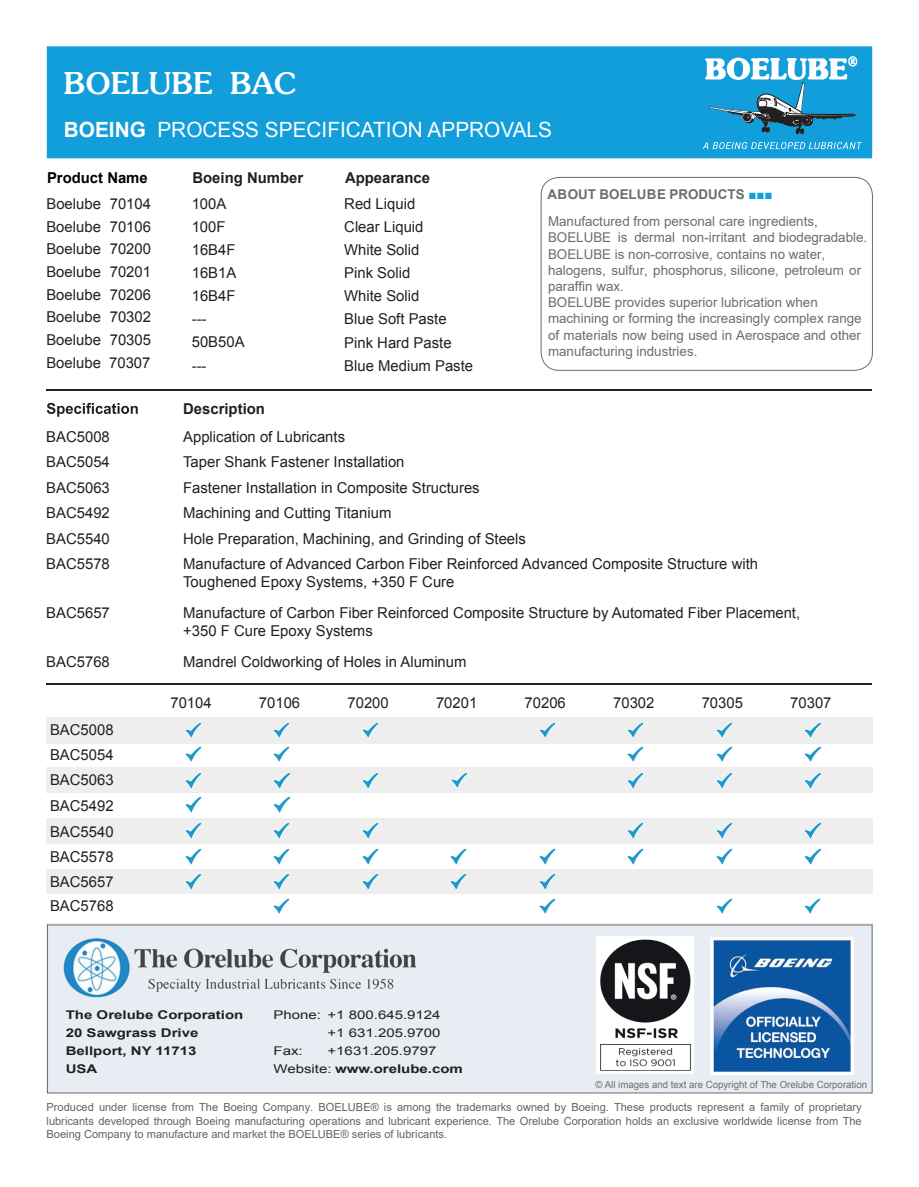
<style>
.page{position:relative;width:919px;height:1187px;background:#fff}
.page>*{position:absolute;margin:0;border:0;box-sizing:border-box;transform-origin:0 0}
.t1{font:500 30px "Sunset";color:#fff}
.t2{font:21px "Arial";color:#fff}
.t3{font:15px/23.1px "Arial";color:#231f20}
.t4{font:700 15px "Arial";color:#231f20}
.t5{font:700 15px "Arial";color:#000}
.t6{font:13.5px/16.2px "Arial";color:#6c6d70}
.t7{font:12px/18px "Arial";color:#231f20;scale:1.25 1}
.t8{font:700 12px/18px "Arial";color:#231f20;scale:1.25 1}
.t9{font:11.1px/13.4px "Arial";color:#636366;text-align:justify}
.t10{font:9.75px "Arial";color:#6c6d70}
.s1{font-weight:700}
.s2{font-weight:700;color:#119eda}
</style>
<div class="page">
<div style="left:46px;top:923px;width:826px;height:169px;background:#e7edf2"></div>
<div style="left:540px;top:177px;width:332px;height:193px;border:1px solid #6c6d70;border-radius:18px"></div>
<div style="left:47px;top:46px;width:825px;height:112px;background:#119eda;border:2px solid #119eda"></div>
<div style="left:46px;top:717px;width:826px;height:26px;background:#eeeeef"></div>
<div style="left:46px;top:766px;width:826px;height:26px;background:#eeeeef"></div>
<div style="left:46px;top:818px;width:826px;height:26px;background:#eeeeef"></div>
<div style="left:46px;top:868px;width:826px;height:25px;background:#eeeeef"></div>
<img style="left:705px;top:56px;width:152px;height:24px">
<svg style="left:708px;top:82px;width:148px;height:52px"></svg>
<svg style="left:702px;top:142px;width:160px;height:7px"></svg>
<hr style="left:47px;top:389px;width:825px;height:1px;background:#231f20">
<hr style="left:46px;top:683px;width:825px;height:2px;background:#231f20">
<svg style="left:47px;top:403px;width:91px;height:14px"></svg>
<img style="left:185px;top:722px;width:16px;height:15px">
<img style="left:185px;top:772px;width:16px;height:16px">
<img style="left:185px;top:797px;width:16px;height:15px">
<img style="left:185px;top:848px;width:16px;height:15px">
<img style="left:185px;top:746px;width:16px;height:15px">
<img style="left:185px;top:823px;width:16px;height:15px">
<img style="left:185px;top:873px;width:16px;height:15px">
<img style="left:274px;top:722px;width:16px;height:15px">
<img style="left:274px;top:772px;width:16px;height:16px">
<img style="left:274px;top:797px;width:16px;height:15px">
<img style="left:273px;top:848px;width:17px;height:15px">
<img style="left:274px;top:746px;width:16px;height:15px">
<img style="left:274px;top:823px;width:16px;height:15px">
<img style="left:273px;top:873px;width:17px;height:15px">
<img style="left:273px;top:898px;width:17px;height:15px">
<img style="left:362px;top:722px;width:16px;height:15px">
<img style="left:362px;top:772px;width:16px;height:16px">
<img style="left:362px;top:848px;width:16px;height:15px">
<img style="left:362px;top:823px;width:16px;height:15px">
<img style="left:362px;top:873px;width:16px;height:15px">
<img style="left:450px;top:848px;width:17px;height:15px">
<img style="left:452px;top:772px;width:16px;height:15px">
<img style="left:450px;top:873px;width:17px;height:15px">
<img style="left:539px;top:722px;width:16px;height:15px">
<img style="left:539px;top:873px;width:16px;height:15px">
<img style="left:539px;top:898px;width:16px;height:15px">
<img style="left:627px;top:722px;width:17px;height:15px">
<img style="left:627px;top:746px;width:17px;height:15px">
<img style="left:627px;top:823px;width:17px;height:15px">
<img style="left:716px;top:722px;width:16px;height:15px">
<img style="left:716px;top:746px;width:16px;height:15px">
<img style="left:716px;top:823px;width:16px;height:15px">
<img style="left:716px;top:898px;width:16px;height:15px">
<img style="left:804px;top:722px;width:17px;height:15px">
<img style="left:804px;top:746px;width:17px;height:15px">
<img style="left:804px;top:823px;width:17px;height:15px">
<img style="left:804px;top:898px;width:16px;height:15px">
<img style="left:63px;top:938px;width:354px;height:60px">
<img style="left:627px;top:772px;width:17px;height:16px">
<img style="left:716px;top:772px;width:16px;height:16px">
<img style="left:804px;top:772px;width:17px;height:16px">
<img style="left:804px;top:848px;width:17px;height:15px">
<img style="left:539px;top:848px;width:16px;height:15px">
<img style="left:627px;top:848px;width:17px;height:15px">
<img style="left:716px;top:848px;width:16px;height:15px">
<img style="left:597px;top:936px;width:97px;height:137px">
<img style="left:710px;top:937px;width:143px;height:137px">
<h1 class="t1" style="left:64px;top:65px;width:234px">BOELUBE BAC</h1>
<h2 class="t2" style="left:64px;top:116px;width:489px"><span class="s1">BOEING</span> PROCESS SPECIFICATION APPROVALS</h2>
<p class="t5" style="left:47px;top:167px;width:102px">Product Name</p>
<p class="t4" style="left:192px;top:167px;width:112px">Boeing Number</p>
<p class="t4" style="left:345px;top:167px;width:87px">Appearance</p>
<p class="t3" style="left:46px;top:192px;width:106px;line-height:22.6px;text-align:justify">Boelube 70104<br>Boelube 70106<br>Boelube 70200<br>Boelube 70201<br>Boelube 70206<br>Boelube 70302<br>Boelube 70305<br>Boelube 70307</p>
<p class="t3" style="left:192px;top:192px;width:36px">100A<br>100F</p>
<p class="t3" style="left:192px;top:238px;width:54px">16B4F<br>16B1A<br>16B4F ---<br>50B50A ---</p>
<p class="t3" style="left:344px;top:192px;width:130px">Red Liquid<br>Clear Liquid<br>White Solid<br>Pink Solid<br>White Solid<br>Blue Soft Paste<br>Pink Hard Paste<br>Blue Medium Paste</p>
<p class="t6" style="left:547px;top:181px;width:272px;line-height:27px"><span class="s1">ABOUT BOELUBE PRODUCTS</span> <span class="s2">■■■<br></span>Manufactured from personal care ingredients,</p>
<p class="t6" style="left:548px;top:229px;width:321px">BOELUBE is dermal non-irritant and biodegradable.<br>BOELUBE is non-corrosive, contains no water, halogens, sulfur, phosphorus, silicone, petroleum or paraffin wax.<br>BOELUBE provides superior lubrication when machining or forming the increasingly complex range of materials now being used in Aerospace and other manufacturing industries.</p>
<p class="t3" style="left:46px;top:425px;width:65px">BAC5008</p>
<p class="t3" style="left:46px;top:450px;width:65px">BAC5054</p>
<p class="t3" style="left:46px;top:475px;width:65px;line-height:25.3px">BAC5063<br>BAC5492</p>
<p class="t3" style="left:46px;top:527px;width:65px">BAC5540</p>
<p class="t3" style="left:46px;top:552px;width:65px">BAC5578</p>
<p class="t3" style="left:46px;top:601px;width:65px">BAC5657</p>
<p class="t3" style="left:46px;top:650px;width:65px">BAC5768</p>
<p class="t3" style="left:50px;top:718px;width:65px">BAC5008</p>
<p class="t3" style="left:50px;top:743px;width:65px">BAC5054</p>
<p class="t3" style="left:50px;top:767px;width:65px;line-height:26.1px">BAC5063<br>BAC5492</p>
<p class="t3" style="left:50px;top:820px;width:65px">BAC5540</p>
<p class="t3" style="left:50px;top:845px;width:65px">BAC5578</p>
<p class="t3" style="left:50px;top:870px;width:65px">BAC5657</p>
<p class="t3" style="left:50px;top:894px;width:65px">BAC5768</p>
<p class="t4" style="left:183px;top:398px;width:83px">Description</p>
<p class="t3" style="left:183px;top:424px;width:576px;line-height:25.3px">Application of Lubricants<br>Taper Shank Fastener Installation<br>Fastener Installation in Composite Structures<br>Machining and Cutting Titanium<br>Hole Preparation, Machining, and Grinding of Steels<br>Manufacture of Advanced Carbon Fiber Reinforced Advanced Composite Structure with</p>
<p class="t3" style="left:183px;top:566px;width:618px;line-height:31.2px">Toughened Epoxy Systems, +350 F Cure<br>Manufacture of Carbon Fiber Reinforced Composite Structure by Automated Fiber Placement,</p>
<p class="t3" style="left:183px;top:615px;width:285px;line-height:31.2px">+350 F Cure Epoxy Systems<br>Mandrel Coldworking of Holes in Aluminum</p>
<p class="t3" style="left:170px;top:691px;width:43px">70104</p>
<p class="t3" style="left:259px;top:691px;width:43px">70106</p>
<p class="t3" style="left:347px;top:691px;width:43px">70200</p>
<p class="t3" style="left:436px;top:691px;width:43px">70201</p>
<p class="t3" style="left:524px;top:691px;width:43px">70206</p>
<p class="t3" style="left:613px;top:691px;width:43px">70302</p>
<p class="t3" style="left:701px;top:691px;width:43px">70305</p>
<p class="t3" style="left:790px;top:691px;width:43px">70307</p>
<p class="t8" style="left:66px;top:1006px;width:144px">The Orelube Corporation<br>20 Sawgrass Drive<br>Bellport, NY 11713<br>USA</p>
<p class="t7" style="left:273px;top:1006px;width:135px">Phone: +1 800.645.9124</p>
<p class="t7" style="left:327px;top:1024px;width:92px">+1 631.205.9700</p>
<p class="t7" style="left:273px;top:1042px;width:153px;text-indent:54px">+1631.205.9797<br>Website: <span class="s1">www.orelube.com</span></p>
<p class="t7" style="left:273px;top:1042px;width:25px">Fax:</p>
<p class="t10" style="left:595px;top:1078px;width:273px">© All images and text are Copyright of The Orelube Corporation</p>
<p class="t9" style="left:47px;top:1100px;width:816px">Produced under license from The Boeing Company. BOELUBE® is among the trademarks owned by Boeing. These products represent a family of proprietary lubricants developed through Boeing manufacturing operations and lubricant experience. The Orelube Corporation holds an exclusive worldwide license from The Boeing Company to manufacture and market the BOELUBE® series of lubricants.</p>
</div>
